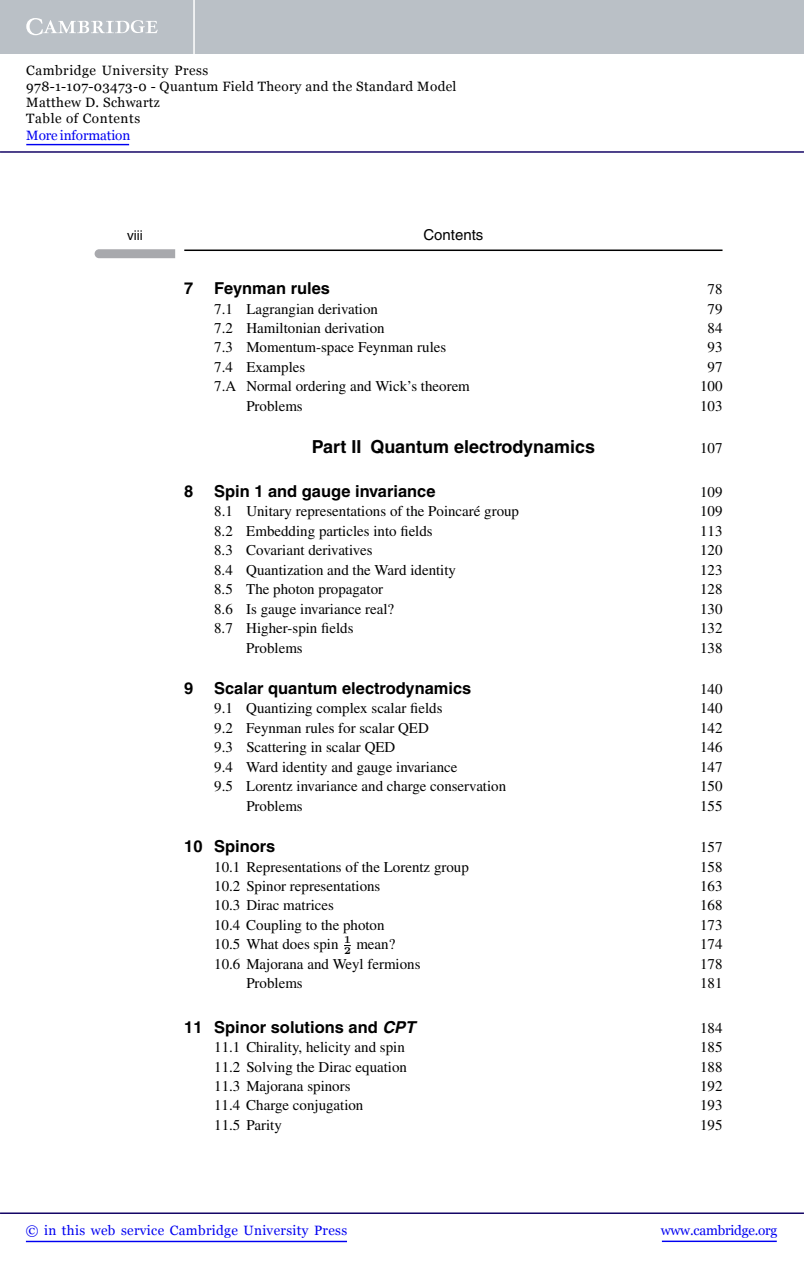
<style>
.page{position:relative;width:804px;height:1264px;background:#fff}
.page>*{position:absolute;margin:0;border:0;box-sizing:border-box;transform-origin:0 0}
.t1{font:700 18px "Helvetica";color:#000}
.t2{font:700 16.5px "Helvetica";color:#000}
.t3{font:15px "Times";color:#000}
.t4{font:15px "Helvetica";color:#000}
.t5{font:13.5px/16.2px "Georgia";letter-spacing:.025em;color:#000}
.t6{font:13.5px "Georgia";letter-spacing:.025em;color:#0000f1}
.t7{font:13.5px "Georgia";letter-spacing:-.015em;color:#0000f1}
.t8{font:13.5px "Georgia";letter-spacing:-.01em;color:#0000f1}
.t9{font:13.5px "Helvetica";color:#000}
.s1{font-style:italic}
</style>
<div class="page">
<svg style="left:95px;top:249px;width:80px;height:9px"></svg>
<hr style="left:184px;top:249px;width:538px;height:2px;background:#000">
<div style="left:0;top:0;width:804px;height:54px;background:#bac0c6"></div>
<svg style="left:26px;top:18px;width:132px;height:17px"></svg>
<hr style="left:193px;top:0;width:2px;height:54px;background:#fff">
<hr style="left:0;top:151px;width:804px;height:2px;background:#150666">
<hr style="left:662px;top:1240px;width:114px;height:2px;background:#0000f1">
<hr style="left:0;top:1212px;width:804px;height:1px;background:#150666">
<hr style="left:26px;top:1240px;width:321px;height:2px;background:#0000f1">
<hr style="left:26px;top:144px;width:103px;height:1px;background:#0000f1">
<p class="t5" style="left:26px;top:62px;width:431px">Cambridge University Press<br>978-1-107-03473-0 - Quantum Field Theory and the Standard Model<br>Matthew D. Schwartz<br>Table of Contents</p>
<p class="t8" style="left:26px;top:127px;width:105px">More information</p>
<p class="t9" style="left:127px;top:230px;width:17px">viii</p>
<p class="t4" style="left:423px;top:229px;width:61px">Contents</p>
<p class="t2" style="left:184px;top:282px;width:11px">7</p>
<p class="t2" style="left:214px;top:282px;width:117px">Feynman rules</p>
<p class="t3" style="left:707px;top:283px;width:16px">78</p>
<p class="t3" style="left:214px;top:303px;width:165px">7.1 Lagrangian derivation</p>
<p class="t3" style="left:707px;top:303px;width:16px">79</p>
<p class="t3" style="left:214px;top:322px;width:172px">7.2 Hamiltonian derivation</p>
<p class="t3" style="left:707px;top:322px;width:16px">84</p>
<p class="t3" style="left:214px;top:342px;width:233px">7.3 Momentum-space Feynman rules</p>
<p class="t3" style="left:707px;top:342px;width:16px">93</p>
<p class="t3" style="left:214px;top:361px;width:93px">7.4 Examples</p>
<p class="t3" style="left:707px;top:361px;width:16px">97</p>
<p class="t3" style="left:214px;top:381px;width:257px">7.A Normal ordering and Wick’s theorem</p>
<p class="t3" style="left:700px;top:381px;width:24px">100</p>
<p class="t3" style="left:246px;top:400px;width:58px">Problems</p>
<p class="t3" style="left:700px;top:400px;width:24px">103</p>
<p class="t1" style="left:312px;top:439px;width:285px">Part II Quantum electrodynamics</p>
<p class="t3" style="left:700px;top:442px;width:24px">107</p>
<p class="t2" style="left:184px;top:485px;width:11px">8</p>
<p class="t2" style="left:214px;top:485px;width:223px">Spin 1 and gauge invariance</p>
<p class="t3" style="left:700px;top:486px;width:24px">109</p>
<p class="t3" style="left:214px;top:506px;width:306px">8.1 Unitary representations of the Poincare group</p>
<p class="t3" style="left:474px;top:506px;width:6px">´</p>
<p class="t3" style="left:700px;top:506px;width:24px">109</p>
<p class="t3" style="left:214px;top:525px;width:220px">8.2 Embedding particles into fields</p>
<p class="t3" style="left:700px;top:525px;width:24px">113</p>
<p class="t3" style="left:214px;top:545px;width:160px">8.3 Covariant derivatives</p>
<p class="t3" style="left:700px;top:545px;width:24px">120</p>
<p class="t3" style="left:214px;top:564px;width:243px">8.4 Quantization and the Ward identity</p>
<p class="t3" style="left:700px;top:564px;width:24px">123</p>
<p class="t3" style="left:214px;top:583px;width:170px">8.5 The photon propagator</p>
<p class="t3" style="left:700px;top:583px;width:24px">128</p>
<p class="t3" style="left:214px;top:603px;width:182px">8.6 Is gauge invariance real?</p>
<p class="t3" style="left:700px;top:603px;width:24px">130</p>
<p class="t3" style="left:214px;top:622px;width:141px">8.7 Higher-spin fields</p>
<p class="t3" style="left:700px;top:622px;width:24px">132</p>
<p class="t3" style="left:246px;top:642px;width:58px">Problems</p>
<p class="t3" style="left:700px;top:642px;width:24px">138</p>
<p class="t2" style="left:184px;top:682px;width:11px">9</p>
<p class="t2" style="left:214px;top:682px;width:259px">Scalar quantum electrodynamics</p>
<p class="t3" style="left:700px;top:683px;width:24px">140</p>
<p class="t3" style="left:214px;top:703px;width:230px">9.1 Quantizing complex scalar fields</p>
<p class="t3" style="left:700px;top:703px;width:24px">140</p>
<p class="t3" style="left:214px;top:722px;width:216px">9.2 Feynman rules for scalar QED</p>
<p class="t3" style="left:700px;top:722px;width:24px">142</p>
<p class="t3" style="left:214px;top:742px;width:183px">9.3 Scattering in scalar QED</p>
<p class="t3" style="left:700px;top:742px;width:24px">146</p>
<p class="t3" style="left:214px;top:761px;width:245px">9.4 Ward identity and gauge invariance</p>
<p class="t3" style="left:700px;top:761px;width:24px">147</p>
<p class="t3" style="left:214px;top:780px;width:293px">9.5 Lorentz invariance and charge conservation</p>
<p class="t3" style="left:700px;top:780px;width:24px">150</p>
<p class="t3" style="left:246px;top:800px;width:58px">Problems</p>
<p class="t3" style="left:700px;top:800px;width:24px">155</p>
<p class="t2" style="left:184px;top:840px;width:92px">10 Spinors</p>
<p class="t3" style="left:700px;top:841px;width:24px">157</p>
<p class="t3" style="left:214px;top:861px;width:256px">10.1 Representations of the Lorentz group</p>
<p class="t3" style="left:700px;top:861px;width:24px">158</p>
<p class="t3" style="left:214px;top:880px;width:168px">10.2 Spinor representations</p>
<p class="t3" style="left:700px;top:880px;width:24px">163</p>
<p class="t3" style="left:214px;top:900px;width:121px">10.3 Dirac matrices</p>
<p class="t3" style="left:700px;top:900px;width:24px">168</p>
<p class="t3" style="left:214px;top:919px;width:172px">10.4 Coupling to the photon</p>
<p class="t3" style="left:700px;top:919px;width:24px">173</p>
<p class="t3" style="left:214px;top:938px;width:138px">10.5 What does spin <sup>1</sup></p>
<p class="t3" style="left:344px;top:938px;width:53px"><sub>2</sub> mean?</p>
<p class="t3" style="left:700px;top:938px;width:24px">174</p>
<p class="t3" style="left:214px;top:958px;width:208px">10.6 Majorana and Weyl fermions</p>
<p class="t3" style="left:700px;top:958px;width:24px">178</p>
<p class="t3" style="left:246px;top:977px;width:58px">Problems</p>
<p class="t3" style="left:700px;top:977px;width:24px">181</p>
<p class="t2" style="left:184px;top:1020px;width:232px">11 Spinor solutions and <span class="s1">CPT</span></p>
<p class="t3" style="left:700px;top:1022px;width:24px">184</p>
<p class="t3" style="left:214px;top:1041px;width:192px">11.1 Chirality, helicity and spin</p>
<p class="t3" style="left:700px;top:1041px;width:24px">185</p>
<p class="t3" style="left:214px;top:1061px;width:194px">11.2 Solving the Dirac equation</p>
<p class="t3" style="left:700px;top:1061px;width:24px">188</p>
<p class="t3" style="left:214px;top:1080px;width:138px">11.3 Majorana spinors</p>
<p class="t3" style="left:700px;top:1080px;width:24px">192</p>
<p class="t3" style="left:214px;top:1099px;width:151px">11.4 Charge conjugation</p>
<p class="t3" style="left:700px;top:1099px;width:24px">193</p>
<p class="t3" style="left:214px;top:1119px;width:69px">11.5 Parity</p>
<p class="t3" style="left:700px;top:1119px;width:24px">195</p>
<p class="t6" style="left:26px;top:1222px;width:323px">© in this web service Cambridge University Press</p>
<p class="t7" style="left:661px;top:1222px;width:118px">www.cambridge.org</p>
</div>
